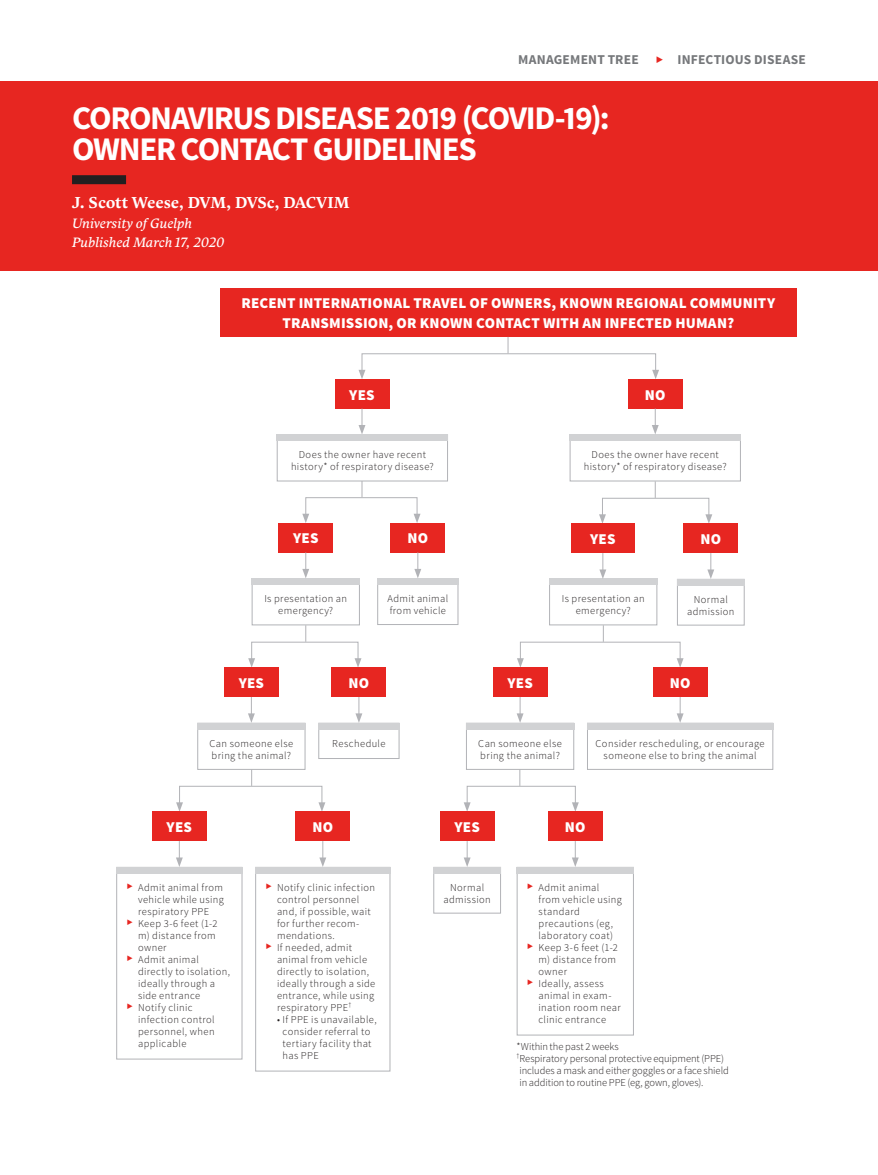
<style>
.page{position:relative;width:878px;height:1175px;background:#fff}
.page>*{position:absolute;margin:0;border:0;box-sizing:border-box;transform-origin:0 0}
.t1{font:700 33px/31.5px "Source Sans Pro";letter-spacing:-.045em;color:#fff}
.t2{font:700 15.75px "Comenia Serif Pro";letter-spacing:-.005em;color:#fff}
.t3{font:900 15px/19.5px "Source Sans Pro";letter-spacing:.01em;color:#fff;text-align:center}
.t4{font:italic 13.5px/19.5px "Comenia Serif Pro";letter-spacing:.005em;color:#fff}
.t5{font:700 13.5px "Source Sans Pro";letter-spacing:.015em;color:#76787b}
.t6{font:300 10.5px/12px "Source Sans Pro";letter-spacing:.035em;color:#231f20;text-align:center}
.t7{font:300 10.5px/12px "Source Sans Pro";letter-spacing:-.005em;color:#231f20}
</style>
<div class="page">
<div style="left:0;top:81px;width:878px;height:189px;background:#e72621"></div>
<div style="left:72px;top:175px;width:54px;height:9px;background:#231f20"></div>
<div style="left:220px;top:288px;width:576px;height:49px;background:#e72621"></div>
<div style="left:252px;top:578px;width:108px;height:47px;border:1px solid #b2b3b7"></div>
<div style="left:252px;top:578px;width:108px;height:7px;background:#d1d2d4"></div>
<div style="left:549px;top:578px;width:108px;height:47px;border:1px solid #b2b3b7"></div>
<div style="left:549px;top:578px;width:108px;height:7px;background:#d1d2d4"></div>
<div style="left:197px;top:723px;width:108px;height:46px;border:1px solid #b2b3b7"></div>
<div style="left:197px;top:723px;width:108px;height:6px;background:#d1d2d4"></div>
<div style="left:466px;top:723px;width:108px;height:46px;border:1px solid #b2b3b7"></div>
<div style="left:466px;top:723px;width:108px;height:6px;background:#d1d2d4"></div>
<div style="left:377px;top:578px;width:81px;height:47px;border:1px solid #b2b3b7"></div>
<div style="left:377px;top:578px;width:81px;height:7px;background:#d1d2d4"></div>
<div style="left:318px;top:723px;width:81px;height:36px;border:1px solid #b2b3b7"></div>
<div style="left:318px;top:723px;width:81px;height:6px;background:#d1d2d4"></div>
<div style="left:587px;top:723px;width:186px;height:46px;border:1px solid #b2b3b7"></div>
<div style="left:587px;top:723px;width:186px;height:6px;background:#d1d2d4"></div>
<div style="left:116px;top:867px;width:126px;height:192px;border:1px solid #b2b3b7"></div>
<div style="left:116px;top:867px;width:126px;height:6px;background:#d1d2d4"></div>
<div style="left:255px;top:867px;width:135px;height:204px;border:1px solid #b2b3b7"></div>
<div style="left:255px;top:867px;width:135px;height:6px;background:#d1d2d4"></div>
<svg style="left:655px;top:481px;width:1px;height:17px"></svg>
<div style="left:602px;top:498px;width:107px;height:19px;border:1px solid #b2b3b7"></div>
<svg style="left:599px;top:514px;width:7px;height:10px"></svg>
<svg style="left:705px;top:514px;width:7px;height:10px"></svg>
<div style="left:571px;top:524px;width:63px;height:29px;background:#e72621"></div>
<div style="left:683px;top:524px;width:54px;height:29px;background:#e72621"></div>
<svg style="left:507px;top:337px;width:1px;height:16px"></svg>
<div style="left:361px;top:353px;width:295px;height:19px;border:1px solid #b2b3b7"></div>
<svg style="left:358px;top:370px;width:7px;height:9px"></svg>
<svg style="left:652px;top:370px;width:7px;height:9px"></svg>
<div style="left:335px;top:379px;width:54px;height:29px;background:#e72621"></div>
<div style="left:628px;top:379px;width:54px;height:29px;background:#e72621"></div>
<svg style="left:599px;top:553px;width:7px;height:25px"></svg>
<svg style="left:707px;top:553px;width:7px;height:26px"></svg>
<svg style="left:358px;top:408px;width:7px;height:26px"></svg>
<svg style="left:361px;top:481px;width:1px;height:16px"></svg>
<svg style="left:305px;top:625px;width:1px;height:17px"></svg>
<svg style="left:603px;top:625px;width:1px;height:17px"></svg>
<svg style="left:251px;top:769px;width:1px;height:17px"></svg>
<div style="left:305px;top:497px;width:112px;height:19px;border:1px solid #b2b3b7"></div>
<svg style="left:302px;top:514px;width:7px;height:9px"></svg>
<svg style="left:413px;top:514px;width:7px;height:9px"></svg>
<div style="left:251px;top:642px;width:107px;height:19px;border:1px solid #b2b3b7"></div>
<svg style="left:248px;top:658px;width:7px;height:9px"></svg>
<svg style="left:354px;top:658px;width:7px;height:9px"></svg>
<div style="left:520px;top:642px;width:160px;height:19px;border:1px solid #b2b3b7"></div>
<svg style="left:517px;top:658px;width:7px;height:9px"></svg>
<svg style="left:676px;top:658px;width:7px;height:9px"></svg>
<div style="left:179px;top:786px;width:143px;height:19px;border:1px solid #b2b3b7"></div>
<svg style="left:176px;top:802px;width:7px;height:9px"></svg>
<svg style="left:318px;top:802px;width:7px;height:9px"></svg>
<div style="left:279px;top:523px;width:54px;height:29px;background:#e72621"></div>
<div style="left:224px;top:667px;width:54px;height:30px;background:#e72621"></div>
<div style="left:493px;top:667px;width:54px;height:30px;background:#e72621"></div>
<div style="left:152px;top:811px;width:54px;height:30px;background:#e72621"></div>
<div style="left:391px;top:523px;width:54px;height:29px;background:#e72621"></div>
<div style="left:332px;top:667px;width:54px;height:30px;background:#e72621"></div>
<div style="left:653px;top:667px;width:54px;height:30px;background:#e72621"></div>
<div style="left:296px;top:811px;width:54px;height:30px;background:#e72621"></div>
<svg style="left:302px;top:552px;width:7px;height:26px"></svg>
<svg style="left:248px;top:697px;width:7px;height:26px"></svg>
<svg style="left:516px;top:697px;width:7px;height:26px"></svg>
<svg style="left:176px;top:841px;width:7px;height:26px"></svg>
<svg style="left:414px;top:552px;width:7px;height:26px"></svg>
<svg style="left:355px;top:697px;width:7px;height:26px"></svg>
<svg style="left:676px;top:697px;width:7px;height:26px"></svg>
<svg style="left:319px;top:841px;width:7px;height:26px"></svg>
<div style="left:569px;top:434px;width:171px;height:47px;border:1px solid #b2b3b7"></div>
<div style="left:569px;top:434px;width:171px;height:7px;background:#d1d2d4"></div>
<div style="left:277px;top:434px;width:171px;height:47px;border:1px solid #b2b3b7"></div>
<div style="left:277px;top:434px;width:171px;height:7px;background:#d1d2d4"></div>
<svg style="left:651px;top:408px;width:7px;height:26px"></svg>
<div style="left:677px;top:579px;width:67px;height:46px;border:1px solid #b2b3b7"></div>
<div style="left:677px;top:579px;width:67px;height:6px;background:#d1d2d4"></div>
<svg style="left:519px;top:769px;width:1px;height:17px"></svg>
<div style="left:467px;top:786px;width:108px;height:19px;border:1px solid #b2b3b7"></div>
<svg style="left:464px;top:802px;width:6px;height:9px"></svg>
<svg style="left:572px;top:802px;width:6px;height:9px"></svg>
<div style="left:440px;top:811px;width:54px;height:30px;background:#e72621"></div>
<div style="left:548px;top:811px;width:54px;height:30px;background:#e72621"></div>
<svg style="left:464px;top:841px;width:6px;height:26px"></svg>
<svg style="left:572px;top:841px;width:6px;height:26px"></svg>
<div style="left:516px;top:867px;width:117px;height:168px;border:1px solid #b2b3b7"></div>
<div style="left:516px;top:867px;width:117px;height:6px;background:#d1d2d4"></div>
<div style="left:433px;top:867px;width:68px;height:46px;border:1px solid #b2b3b7"></div>
<div style="left:433px;top:867px;width:68px;height:6px;background:#d1d2d4"></div>
<p class="t5" style="left:518px;top:51px;width:122px">MANAGEMENT TREE</p>
<p class="t5" style="left:677px;top:51px;width:130px">INFECTIOUS DISEASE</p>
<h1 class="t1" style="left:72px;top:103px;width:539px">CORONAVIRUS DISEASE 2019 (COVID-19):<br>OWNER CONTACT GUIDELINES</h1>
<h2 class="t2" style="left:72px;top:191px;width:279px">J. Scott Weese, DVM, DVSc, DACVIM</h2>
<p class="t4" style="left:72px;top:213px;width:154px">University of Guelph<br>Published March 17, 2020</p>
<h3 class="t3" style="left:241px;top:294px;width:535px">RECENT INTERNATIONAL TRAVEL OF OWNERS, KNOWN REGIONAL COMMUNITY<br>TRANSMISSION, OR KNOWN CONTACT WITH AN INFECTED HUMAN?</h3>
<h3 class="t3" style="left:349px;top:385px;width:27px">YES</h3>
<h3 class="t3" style="left:645px;top:385px;width:22px">NO</h3>
<p class="t6" style="left:291px;top:449px;width:144px">Does the owner have recent history* of respiratory disease?</p>
<p class="t6" style="left:584px;top:449px;width:144px">Does the owner have recent history* of respiratory disease?</p>
<h3 class="t3" style="left:293px;top:529px;width:27px">YES</h3>
<h3 class="t3" style="left:407px;top:529px;width:22px">NO</h3>
<h3 class="t3" style="left:590px;top:530px;width:27px">YES</h3>
<h3 class="t3" style="left:700px;top:530px;width:22px">NO</h3>
<p class="t6" style="left:387px;top:592px;width:62px;text-align:left">Admit animal from vehicle</p>
<p class="t6" style="left:264px;top:592px;width:84px">Is presentation an emergency?</p>
<p class="t6" style="left:562px;top:592px;width:84px">Is presentation an emergency?</p>
<p class="t6" style="left:687px;top:593px;width:49px">Normal admission</p>
<h3 class="t3" style="left:239px;top:674px;width:27px">YES</h3>
<h3 class="t3" style="left:507px;top:674px;width:27px">YES</h3>
<h3 class="t3" style="left:348px;top:674px;width:22px">NO</h3>
<h3 class="t3" style="left:669px;top:674px;width:22px">NO</h3>
<p class="t6" style="left:209px;top:737px;width:85px;text-align:left">Can someone else bring the animal?</p>
<p class="t6" style="left:478px;top:737px;width:85px;text-align:left">Can someone else bring the animal?</p>
<p class="t6" style="left:332px;top:737px;width:55px">Reschedule</p>
<p class="t6" style="left:595px;top:737px;width:170px">Consider rescheduling, or encourage someone else to bring the animal</p>
<h3 class="t3" style="left:166px;top:818px;width:27px">YES</h3>
<h3 class="t3" style="left:312px;top:818px;width:22px">NO</h3>
<h3 class="t3" style="left:454px;top:818px;width:27px">YES</h3>
<h3 class="t3" style="left:565px;top:818px;width:22px">NO</h3>
<p class="t6" style="left:138px;top:881px;width:93px;text-align:left">Admit animal from vehicle while using respiratory PPE<br>Keep 3-6 feet (1-2 m) distance from owner<br>Admit animal directly to isolation, ideally through a side entrance<br>Notify clinic infection control personnel, when applicable</p>
<p class="t6" style="left:277px;top:881px;width:100px;text-align:left">Notify clinic infection control personnel and, if possible, wait for further recom&shy;mendations.<br>If needed, admit animal from vehicle directly to isolation, ideally through a side entrance, while using respiratory PPE<sup>†</sup></p>
<p class="t6" style="left:282px;top:1013px;width:96px;text-align:left;text-indent:-6px">• If PPE is unavailable, consider referral to tertiary facility that has PPE</p>
<p class="t6" style="left:443px;top:881px;width:49px">Normal admission</p>
<p class="t6" style="left:538px;top:881px;width:85px;text-align:left">Admit animal from vehicle using standard precautions (eg, laboratory coat)<br>Keep 3-6 feet (1-2 m) distance from owner<br>Ideally, assess animal in exam&shy;ination room near clinic entrance</p>
<p class="t7" style="left:516px;top:1040px;width:214px">*Within the past 2 weeks<br><sup>†</sup>Respiratory personal protective equipment (PPE) includes a mask and either goggles or a face shield in addition to routine PPE (eg, gown, gloves).</p>
</div>
